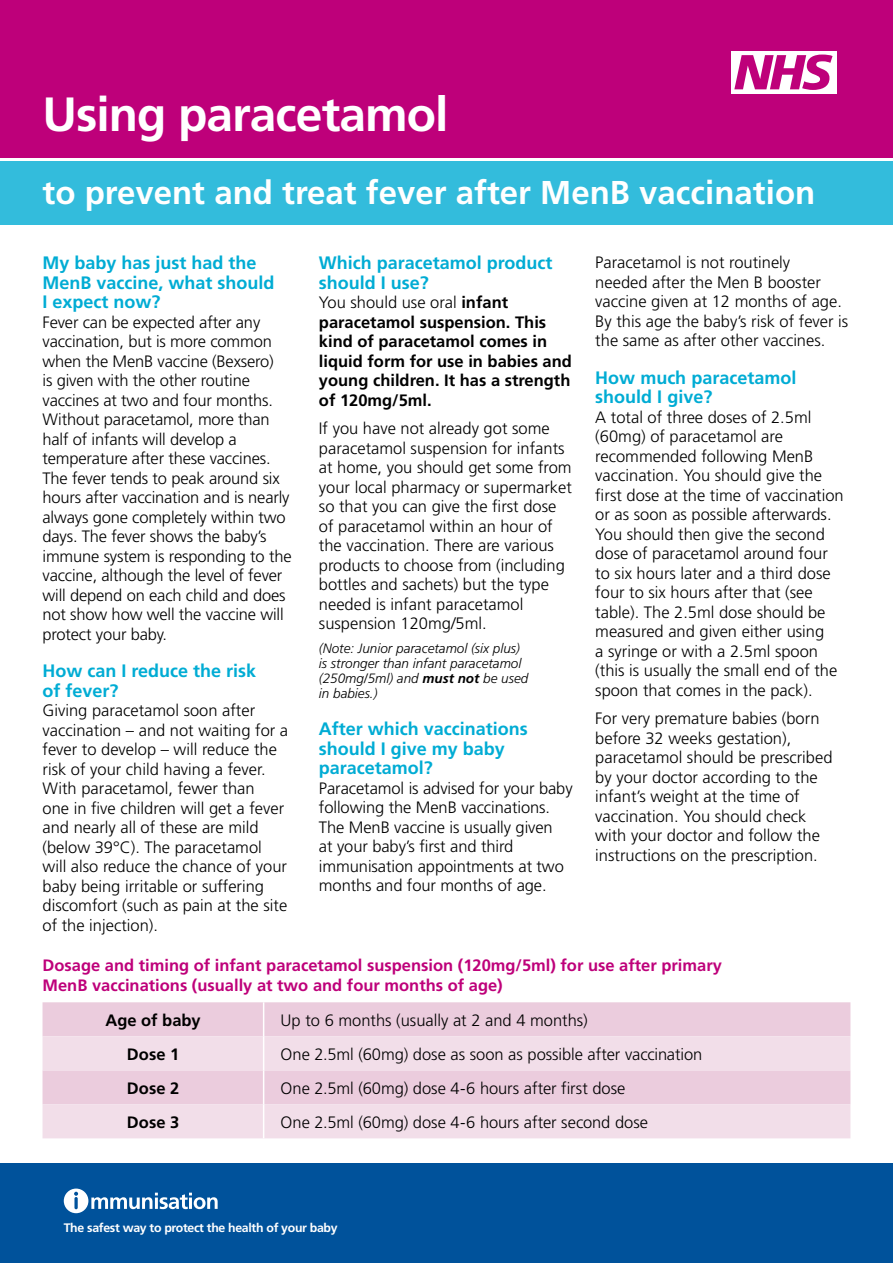
<style>
.page{position:relative;width:893px;height:1263px;background:#fff}
.page>*{position:absolute;margin:0;border:0;box-sizing:border-box;transform-origin:0 0}
.t1{font:700 48px "Frutiger";letter-spacing:-.02em;color:#fff}
.t2{font:700 33px "Frutiger";color:#fff}
.t3{font:700 18px/19.5px "Frutiger";color:#00acd4}
.Body{font:300 16.5px/19.5px "Frutiger";color:#000}
.Body-2{font:700 16.5px/19.5px "Frutiger";color:#000}
.t4{font:700 16.5px/19.5px "Frutiger";color:#be007a}
.t5{font:italic 300 13.5px/15px "Frutiger";color:#000}
.t6{font:700 12.3px "Frutiger";letter-spacing:-.025em;color:#fff}
.s1{font-weight:300}
.s2{font-weight:700}
</style>
<div class="page">
<div style="left:0;top:162px;width:893px;height:63px;background:#33bcdc"></div>
<div style="left:0;top:1163px;width:893px;height:100px;background:#00529b"></div>
<div style="left:0;top:0;width:893px;height:157px;background:#be007a"></div>
<svg style="left:64px;top:1188px;width:154px;height:25px"></svg>
<div style="left:731px;top:51px;width:105px;height:43px;background:#fff"></div>
<svg style="left:734px;top:55px;width:98px;height:35px"></svg>
<div style="left:43px;top:1002px;width:807px;height:34px;background:#ebccdd"></div>
<svg style="left:43px;top:1036px;width:807px;height:102px;background:#efd8e5"></svg>
<hr style="left:263px;top:1002px;width:1px;height:34px;background:#fff">
<hr style="left:263px;top:1036px;width:1px;height:34px;background:#fff">
<hr style="left:263px;top:1070px;width:1px;height:34px;background:#fff">
<hr style="left:263px;top:1104px;width:1px;height:34px;background:#fff">
<p class="t1" style="left:43px;top:86px;width:408px">Using paracetamol</p>
<p class="t2" style="left:43px;top:173px;width:774px">to prevent and treat fever after MenB vaccination</p>
<p class="t3" style="left:43px;top:253px;width:234px">My baby has just had the<br>MenB vaccine, what should<br>I expect now?</p>
<p class="Body" style="left:43px;top:312px;width:251px">Fever can be expected after any vaccination, but is more common when the MenB vaccine (Bexsero)<br>is given with the other routine vaccines at two and four months.<br>Without paracetamol, more than half of infants will develop a temperature after these vaccines.<br>The fever tends to peak around six hours after vaccination and is nearly always gone completely within two days. The fever shows the baby’s immune system is responding to the vaccine, although the level of fever will depend on each child and does not show how well the vaccine will protect your baby.</p>
<p class="t3" style="left:43px;top:661px;width:215px">How can I reduce the risk of fever?</p>
<p class="Body" style="left:43px;top:701px;width:247px">Giving paracetamol soon after vaccination – and not waiting for a fever to develop – will reduce the risk of your child having a fever.<br>With paracetamol, fewer than<br>one in five children will get a fever and nearly all of these are mild (below 39°C). The paracetamol will also reduce the chance of your baby being irritable or suffering discomfort (such as pain at the site of the injection).</p>
<p class="t3" style="left:319px;top:253px;width:235px">Which paracetamol product should I use?</p>
<p class="Body-2" style="left:319px;top:292px;width:255px"><span class="s1">You should use oral</span> infant paracetamol suspension. This kind of paracetamol comes in liquid form for use in babies and young children. It has a strength of 120mg/5ml.</p>
<p class="Body" style="left:319px;top:419px;width:254px">If you have not already got some paracetamol suspension for infants at home, you should get some from your local pharmacy or supermarket so that you can give the first dose of paracetamol within an hour of the vaccination. There are various products to choose from (including bottles and sachets) but the type needed is infant paracetamol suspension 120mg/5ml.</p>
<p class="t5" style="left:319px;top:641px;width:211px">(Note: Junior paracetamol (six plus) is stronger than infant paracetamol (250mg/5ml) and <span class="s2">must not</span> be used in babies.)</p>
<p class="t3" style="left:319px;top:719px;width:211px">After which vaccinations should I give my baby paracetamol?</p>
<p class="Body" style="left:319px;top:778px;width:255px">Paracetamol is advised for your baby following the MenB vaccinations.<br>The MenB vaccine is usually given<br>at your baby’s first and third immunisation appointments at two months and four months of age.</p>
<p class="Body" style="left:595px;top:253px;width:255px">Paracetamol is not routinely<br>needed after the Men B booster vaccine given at 12 months of age.<br>By this age the baby’s risk of fever is the same as after other vaccines.</p>
<p class="t3" style="left:595px;top:367px;width:203px">How much paracetamol should I give?</p>
<p class="Body" style="left:595px;top:407px;width:250px">A total of three doses of 2.5ml (60mg) of paracetamol are recommended following MenB vaccination. You should give the first dose at the time of vaccination or as soon as possible afterwards.<br>You should then give the second dose of paracetamol around four to six hours later and a third dose four to six hours after that (see table). The 2.5ml dose should be measured and given either using<br>a syringe or with a 2.5ml spoon (this is usually the small end of the spoon that comes in the pack).</p>
<p class="Body" style="left:595px;top:709px;width:239px">For very premature babies (born before 32 weeks gestation), paracetamol should be prescribed by your doctor according to the infant’s weight at the time of vaccination. You should check with your doctor and follow the instructions on the prescription.</p>
<p class="t4" style="left:43px;top:956px;width:681px">Dosage and timing of infant paracetamol suspension (120mg/5ml) for use after primary<br>MenB vaccinations (usually at two and four months of age)</p>
<p class="Body-2" style="left:106px;top:1010px;width:97px">Age of baby</p>
<p class="Body" style="left:281px;top:1010px;width:309px">Up to 6 months (usually at 2 and 4 months)</p>
<p class="Body-2" style="left:127px;top:1044px;width:54px">Dose 1</p>
<p class="Body" style="left:281px;top:1044px;width:423px">One 2.5ml (60mg) dose as soon as possible after vaccination</p>
<p class="Body-2" style="left:127px;top:1078px;width:54px">Dose 2</p>
<p class="Body" style="left:281px;top:1078px;width:346px">One 2.5ml (60mg) dose 4-6 hours after first dose</p>
<p class="Body-2" style="left:127px;top:1112px;width:54px">Dose 3</p>
<p class="Body" style="left:281px;top:1112px;width:369px">One 2.5ml (60mg) dose 4-6 hours after second dose</p>
<p class="t6" style="left:64px;top:1220px;width:275px">The safest way to protect the health of your baby</p>
</div>
